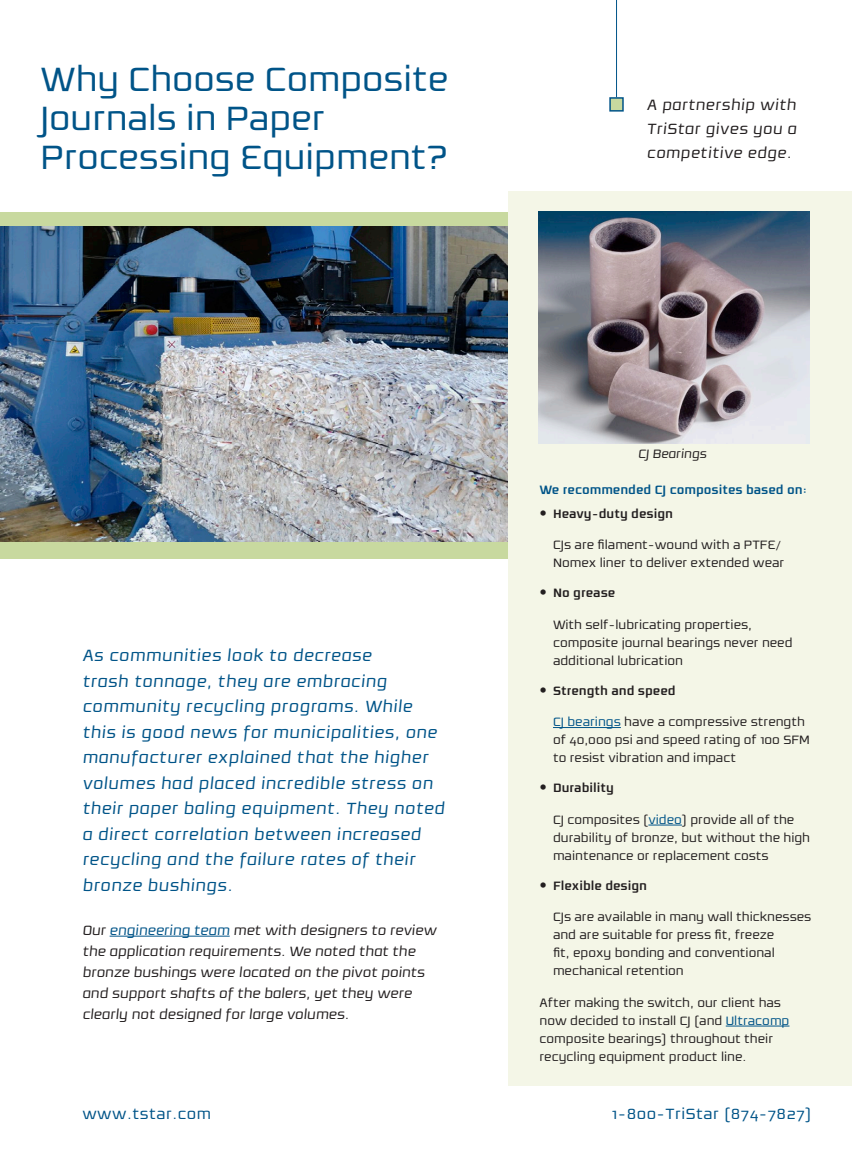
<style>
.page{position:relative;width:852px;height:1161px;background:#fff}
.page>*{position:absolute;margin:0;border:0;box-sizing:border-box;transform-origin:0 0}
.Headline{font:37.5px/39px "Resea";color:#005488}
.Headline-2{font:italic 18px/25.5px "Resea";letter-spacing:.03em;color:#005488}
.Headline-3{font:italic 16.5px/24px "Resea";letter-spacing:.03em;color:#231f20;text-align:justify}
.Headline-4{font:16.5px "Resea";letter-spacing:.03em;color:#005488}
.Body_Text{font:italic 15px/21px "Resea";color:#231f20}
.Sidebar_Text{font:13.5px/18px "Resea";color:#231f20}
.t1{font:700 13.5px "Resea";color:#231f20}
.Subheadline{font:700 13.5px "Resea";color:#005488}
.Sidebar_Text-2{font:italic 13.5px "Resea";color:#231f20}
.s1{color:#005488}
</style>
<div class="page">
<hr style="left:615px;top:0;width:1px;height:97px;background:#005488">
<div style="left:609px;top:97px;width:14px;height:15px;background:#c8d99f;border:2px solid #005488"></div>
<div style="left:508px;top:192px;width:343px;height:894px;background:#f4f6e7"></div>
<div style="left:0;top:212px;width:507px;height:346px;background:#c8d99f"></div>
<img style="left:538px;top:211px;width:271px;height:232px">
<hr style="left:110px;top:936px;width:119px;height:1px;background:#005488">
<hr style="left:552px;top:727px;width:68px;height:1px;background:#005488">
<hr style="left:648px;top:825px;width:33px;height:1px;background:#005488">
<hr style="left:725px;top:1026px;width:64px;height:1px;background:#005488">
<img style="left:0;top:226px;width:507px;height:315px">
<p class="Headline" style="left:40px;top:59px;width:409px">Why Choose Composite<br>Journals in Paper<br>Processing Equipment?</p>
<p class="Headline-3" style="left:646px;top:93px;width:151px">A partnership with TriStar gives you a competitive edge.</p>
<p class="Headline-2" style="left:82px;top:643px;width:363px">As communities look to decrease<br>trash tonnage, they are embracing community recycling programs. While this is good news for municipalities, one manufacturer explained that the higher volumes had placed incredible stress on their paper baling equipment. They noted a direct correlation between increased recycling and the failure rates of their bronze bushings.</p>
<p class="Body_Text" style="left:82px;top:919px;width:355px">Our <span class="s1">engineering team</span> met with designers to review the application requirements. We noted that the bronze bushings were located on the pivot points and support shafts of the balers, yet they were clearly not designed for large volumes.</p>
<p class="Sidebar_Text-2" style="left:637px;top:446px;width:70px">CJ Bearings</p>
<p class="Subheadline" style="left:539px;top:483px;width:269px">We recommended CJ composites based on:</p>
<p class="t1" style="left:552px;top:506px;width:121px">Heavy-duty design</p>
<p class="Sidebar_Text" style="left:552px;top:536px;width:233px">CJs are filament-wound with a PTFE/<br>Nomex liner to deliver extended wear</p>
<p class="t1" style="left:552px;top:586px;width:64px">No grease</p>
<p class="Sidebar_Text" style="left:552px;top:615px;width:241px">With self-lubricating properties, composite journal bearings never need additional lubrication</p>
<p class="t1" style="left:552px;top:683px;width:124px">Strength and speed</p>
<p class="Sidebar_Text" style="left:552px;top:713px;width:258px"><span class="s1">CJ bearings</span> have a compressive strength of 40,000 psi and speed rating of 100 SFM to resist vibration and impact</p>
<p class="t1" style="left:552px;top:781px;width:62px">Durability</p>
<p class="Sidebar_Text" style="left:552px;top:810px;width:258px">CJ composites (<span class="s1">vide0</span>) provide all of the durability of bronze, but without the high maintenance or replacement costs</p>
<p class="t1" style="left:552px;top:878px;width:95px">Flexible design</p>
<p class="Sidebar_Text" style="left:552px;top:908px;width:260px">CJs are available in many wall thicknesses and are suitable for press fit, freeze<br>fit, epoxy bonding and conventional mechanical retention</p>
<p class="Sidebar_Text" style="left:539px;top:993px;width:251px">After making the switch, our client has now decided to install CJ (and <span class="s1">Ultracomp </span>composite bearings) throughout their recycling equipment product line.</p>
<p class="Headline-4" style="left:82px;top:1105px;width:130px">www.tstar.com</p>
<p class="Headline-4" style="left:611px;top:1105px;width:201px">1-800-TriStar (874-7827)</p>
</div>
